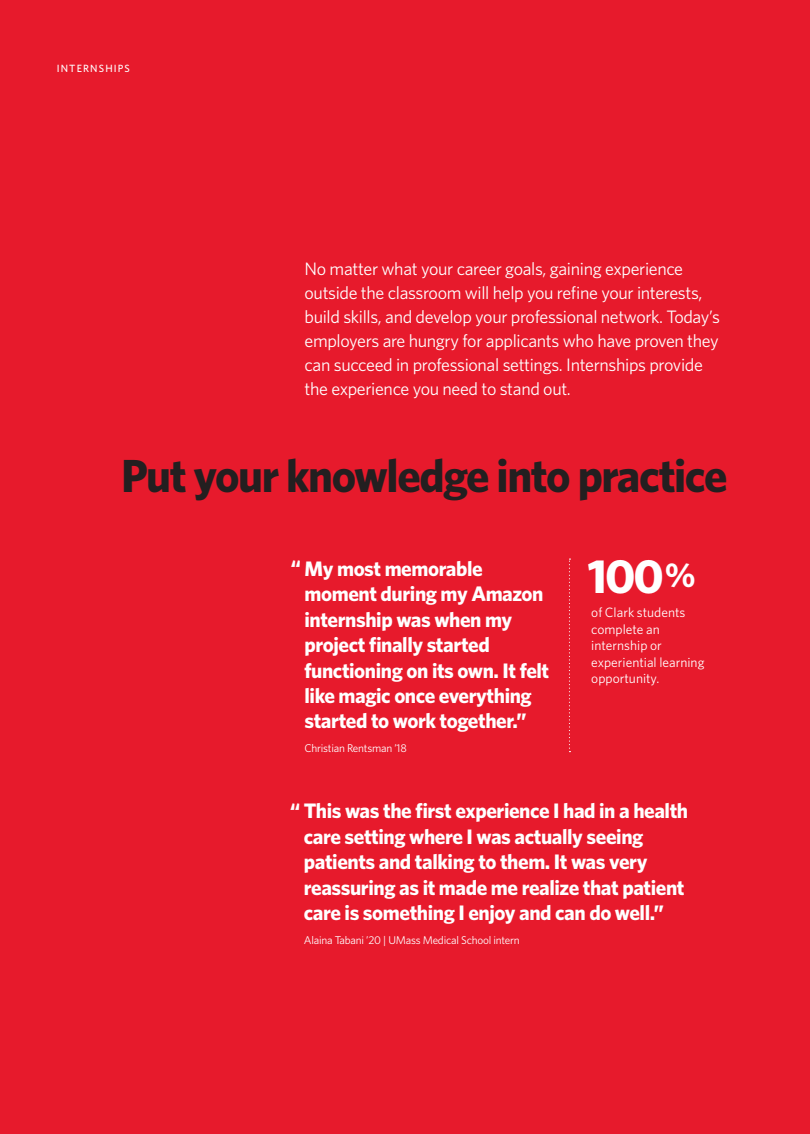
<style>
.page{position:relative;width:810px;height:1134px;background:#e71a2c}
.page>*{position:absolute;margin:0;border:0;box-sizing:border-box;transform-origin:0 0}
.t1{font:700 48px "Whitney";color:#fff}
.t2{font:700 46.5px "Whitney";letter-spacing:-.03em;color:#231f20}
.t3{font:700 21px/25.5px "Whitney";letter-spacing:-.02em;color:#fff}
.t4{font:18px/24px "Whitney";letter-spacing:-.02em;color:#fff}
.t5{font:13.5px/16.5px "Whitney";color:#fff}
.t6{font:11.25px "Whitney";letter-spacing:-.02em;color:#fff}
.t7{font:500 10.5px "Whitney";letter-spacing:.11em;color:#fff}
.s1{font-size:34.65px}
</style>
<div class="page">
<svg style="left:569px;top:559px;width:1px;height:193px"></svg>
<p class="t7" style="left:57px;top:61px;width:75px">INTERNSHIPS</p>
<p class="t4" style="left:305px;top:256px;width:417px">No matter what your career goals, gaining experience outside the classroom will help you refne your interests, build skills, and develop your professional network. Today’s employers are hungry for applicants who have proven they can succeed in professional settings. Internships provide the experience you need to stand out.</p>
<h1 class="t2" style="left:121px;top:445px;width:608px">Put your knowledge into practice</h1>
<p class="t1" style="left:588px;top:544px;width:110px">100<span class="s1">%</span></p>
<p class="t5" style="left:591px;top:604px;width:96px">of Clark students</p>
<p class="t3" style="left:291px;top:555px;width:193px">“ My most memorable</p>
<p class="t3" style="left:305px;top:580px;width:241px">moment during my Amazon</p>
<p class="t3" style="left:305px;top:606px;width:209px">internship was when my</p>
<p class="t5" style="left:591px;top:620px;width:70px">complete an</p>
<p class="t5" style="left:591px;top:637px;width:115px">internship or experiential learning</p>
<p class="t3" style="left:305px;top:631px;width:187px">project fnally started</p>
<p class="t3" style="left:305px;top:657px;width:246px">functioning on its own. It felt</p>
<p class="t5" style="left:591px;top:670px;width:70px">opportunity.</p>
<p class="t3" style="left:305px;top:682px;width:229px">like magic once everything</p>
<p class="t3" style="left:305px;top:708px;width:224px">started to work together.”</p>
<p class="t6" style="left:304px;top:740px;width:104px">Christian Rentsman ’18</p>
<p class="t3" style="left:304px;top:798px;width:386px;text-indent:-14px">“ This was the frst experience I had in a health care setting where I was actually seeing patients and talking to them. It was very reassuring as it made me realize that patient care is something I enjoy and can do well.”</p>
<p class="t6" style="left:304px;top:932px;width:217px">Alaina Tabani ’20 | UMass Medical School intern</p>
</div>
